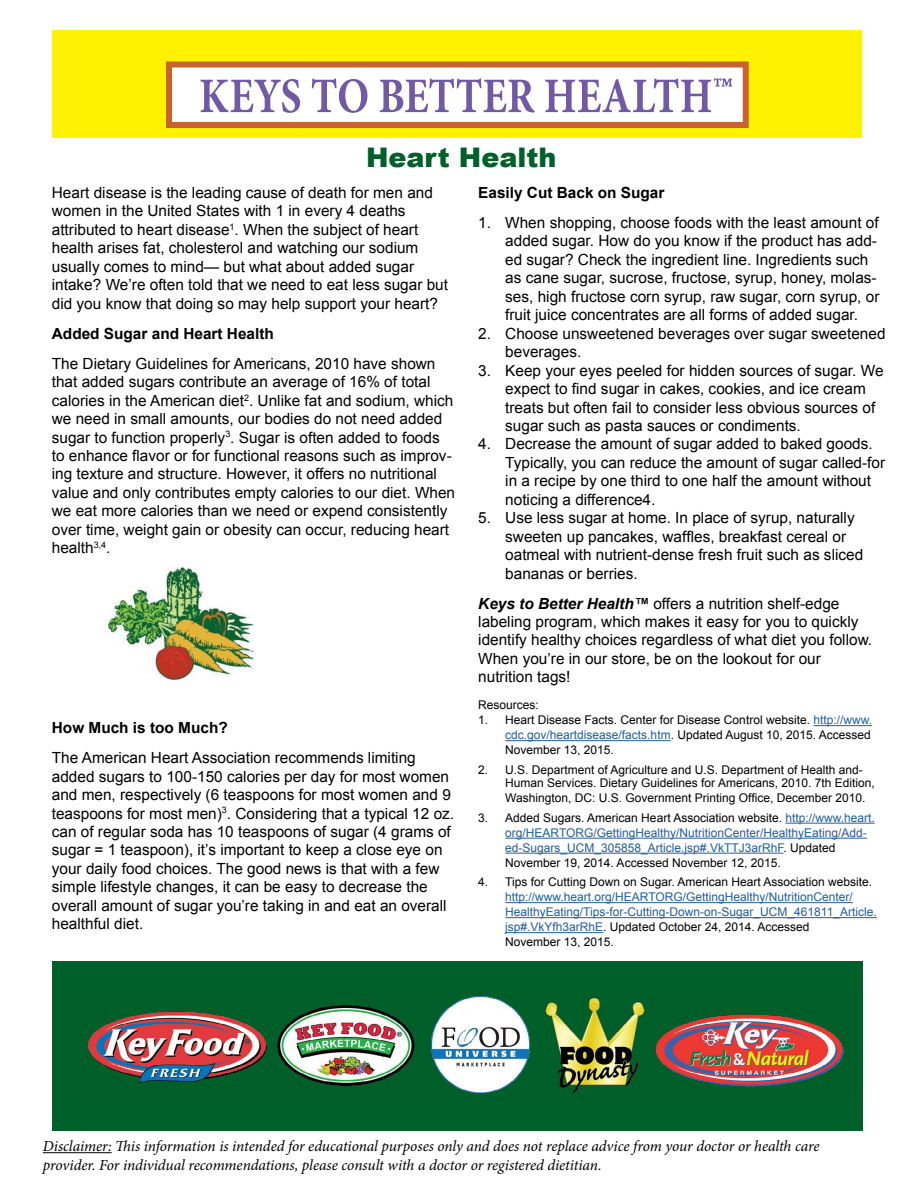
<style>
.page{position:relative;width:918px;height:1188px;background:#fff}
.page>*{position:absolute;margin:0;border:0;box-sizing:border-box;transform-origin:0 0}
.t1{font:900 27px "Arial";color:#006029}
.t2{font:15.3px/18.5px "Arial";color:#000}
.t3{font:italic 15.3px/18.5px "Minion Pro";letter-spacing:-.01em;color:#000}
.t4{font:700 15.3px "Arial";color:#000}
.t5{font:12px/15px "Arial";color:#215e9e}
.t6{font:12px/15px "Arial";color:#000;text-align:justify}
.s1{font-weight:700;font-style:italic}
.s2{color:#215e9e}
.s3{color:#000}
</style>
<div class="page">
<div style="left:53px;top:961px;width:810px;height:170px;background:#006029"></div>
<hr style="left:813px;top:725px;width:59px;height:1px;background:#215e9e">
<hr style="left:505px;top:740px;width:166px;height:1px;background:#215e9e">
<hr style="left:785px;top:823px;width:90px;height:1px;background:#215e9e">
<hr style="left:505px;top:838px;width:362px;height:1px;background:#215e9e">
<hr style="left:505px;top:853px;width:278px;height:1px;background:#215e9e">
<hr style="left:505px;top:902px;width:348px;height:1px;background:#215e9e">
<hr style="left:505px;top:917px;width:372px;height:1px;background:#215e9e">
<hr style="left:505px;top:932px;width:98px;height:1px;background:#215e9e">
<div style="left:52px;top:30px;width:810px;height:108px;background:#fff200"></div>
<div style="left:166px;top:62px;width:583px;height:66px;background:#fff;border:6px solid #c9622e"></div>
<svg style="left:201px;top:78px;width:531px;height:35px"></svg>
<img style="left:108px;top:568px;width:146px;height:112px">
<hr style="left:43px;top:1152px;width:69px;height:1px;background:#000">
<img style="left:88px;top:995px;width:756px;height:99px">
<h1 class="t1" style="left:366px;top:137px;width:192px">Heart Health</h1>
<p class="t2" style="left:52px;top:184px;width:398px">Heart disease is the leading cause of death for men and women in the United States with 1 in every 4 deaths attributed to heart disease<sup>1</sup>. When the subject of heart health arises fat, cholesterol and watching our sodium usually comes to mind— but what about added sugar intake? We’re often told that we need to eat less sugar but did you know that doing so may help support your heart?</p>
<p class="t4" style="left:52px;top:323px;width:224px">Added Sugar and Heart Health</p>
<p class="t2" style="left:52px;top:354px;width:405px">The Dietary Guidelines for Americans, 2010 have shown that added sugars contribute an average of 16% of total calories in the American diet<sup>2</sup>. Unlike fat and sodium, which we need in small amounts, our bodies do not need added sugar to function properly<sup>3</sup>. Sugar is often added to foods to enhance flavor or for functional reasons such as improv&shy;ing texture and structure. However, it offers no nutritional value and only contributes empty calories to our diet. When we eat more calories than we need or expend consistently over time, weight gain or obesity can occur, reducing heart health<sup>3,4</sup>.</p>
<p class="t4" style="left:52px;top:718px;width:177px">How Much is too Much?</p>
<p class="t2" style="left:52px;top:749px;width:404px">The American Heart Association recommends limiting added sugars to 100-150 calories per day for most women and men, respectively (6 teaspoons for most women and 9 teaspoons for most men)<sup>3</sup>. Considering that a typical 12 oz. can of regular soda has 10 teaspoons of sugar (4 grams of sugar = 1 teaspoon), it’s important to keep a close eye on your daily food choices. The good news is that with a few simple lifestyle changes, it can be easy to decrease the overall amount of sugar you’re taking in and eat an overall healthful diet.</p>
<p class="t4" style="left:478px;top:183px;width:188px">Easily Cut Back on Sugar</p>
<p class="t2" style="left:505px;top:214px;width:376px;text-indent:-27px">1. When shopping, choose foods with the least amount of added sugar. How do you know if the product has add&shy;ed sugar? Check the ingredient line. Ingredients such as cane sugar, sucrose, fructose, syrup, honey, molas&shy;ses, high fructose corn syrup, raw sugar, corn syrup, or fruit juice concentrates are all forms of added sugar.</p>
<p class="t2" style="left:505px;top:324px;width:382px;text-indent:-27px">2. Choose unsweetened beverages over sugar sweetened beverages.</p>
<p class="t2" style="left:505px;top:361px;width:380px;text-indent:-27px">3. Keep your eyes peeled for hidden sources of sugar. We expect to find sugar in cakes, cookies, and ice cream treats but often fail to consider less obvious sources of sugar such as pasta sauces or condiments.</p>
<p class="t2" style="left:505px;top:435px;width:381px;text-indent:-27px">4. Decrease the amount of sugar added to baked goods.<br>Typically, you can reduce the amount of sugar called-for in a recipe by one third to one half the amount without noticing a difference4.</p>
<p class="t2" style="left:505px;top:509px;width:360px;text-indent:-27px">5. Use less sugar at home. In place of syrup, naturally sweeten up pancakes, waffles, breakfast cereal or oatmeal with nutrient-dense fresh fruit such as sliced bananas or berries.</p>
<p class="t2" style="left:478px;top:594px;width:395px"><span class="s1">Keys to Better Health™</span> offers a nutrition shelf-edge labeling program, which makes it easy for you to quickly identify healthy choices regardless of what diet you follow.<br>When you’re in our store, be on the lookout for our nutrition tags!</p>
<p class="t6" style="left:478px;top:698px;width:62px">Resources:</p>
<p class="t6" style="left:505px;top:713px;width:368px;text-indent:-27px">1. Heart Disease Facts. Center for Disease Control website. <span class="s2">http://www. cdc.gov/heartdisease/facts.htm</span>. Updated August 10, 2015. Accessed November 13, 2015.</p>
<p class="t6" style="left:505px;top:763px;width:371px;line-height:13.5px;text-indent:-27px">2. U.S. Department of Agriculture and U.S. Department of Health and-<br>Human Services. Dietary Guidelines for Americans, 2010. 7th Edition,</p>
<p class="t6" style="left:505px;top:791px;width:362px">Washington, DC: U.S. Government Printing Office, December 2010.</p>
<p class="t5" style="left:505px;top:810px;width:371px;text-indent:-27px"><span class="s3">3. Added Sugars. American Heart Association website.</span> http://www.heart. org/HEARTORG/GettingHealthy/NutritionCenter/HealthyEating/Add&shy;ed-Sugars_UCM_305858_Article.jsp#.VkTTJ3arRhF<span class="s3">. Updated November 19, 2014. Accessed November 12, 2015.</span></p>
<p class="t6" style="left:478px;top:875px;width:396px">4. Tips for Cutting Down on Sugar. American Heart Association website.</p>
<p class="t5" style="left:505px;top:890px;width:373px">http://www.heart.org/HEARTORG/GettingHealthy/NutritionCenter/ HealthyEating/Tips-for-Cutting-Down-on-Sugar_UCM_461811_Article. jsp#.VkYfh3arRhE<span class="s3">. Updated October 24, 2014. Accessed<br>November 13, 2015.</span></p>
<p class="t3" style="left:43px;top:1137px;width:778px">Disclaimer: This information is intended for educational purposes only and does not replace advice from your doctor or health care provider. For individual recommendations, please consult with a doctor or registered dietitian.</p>
</div>
